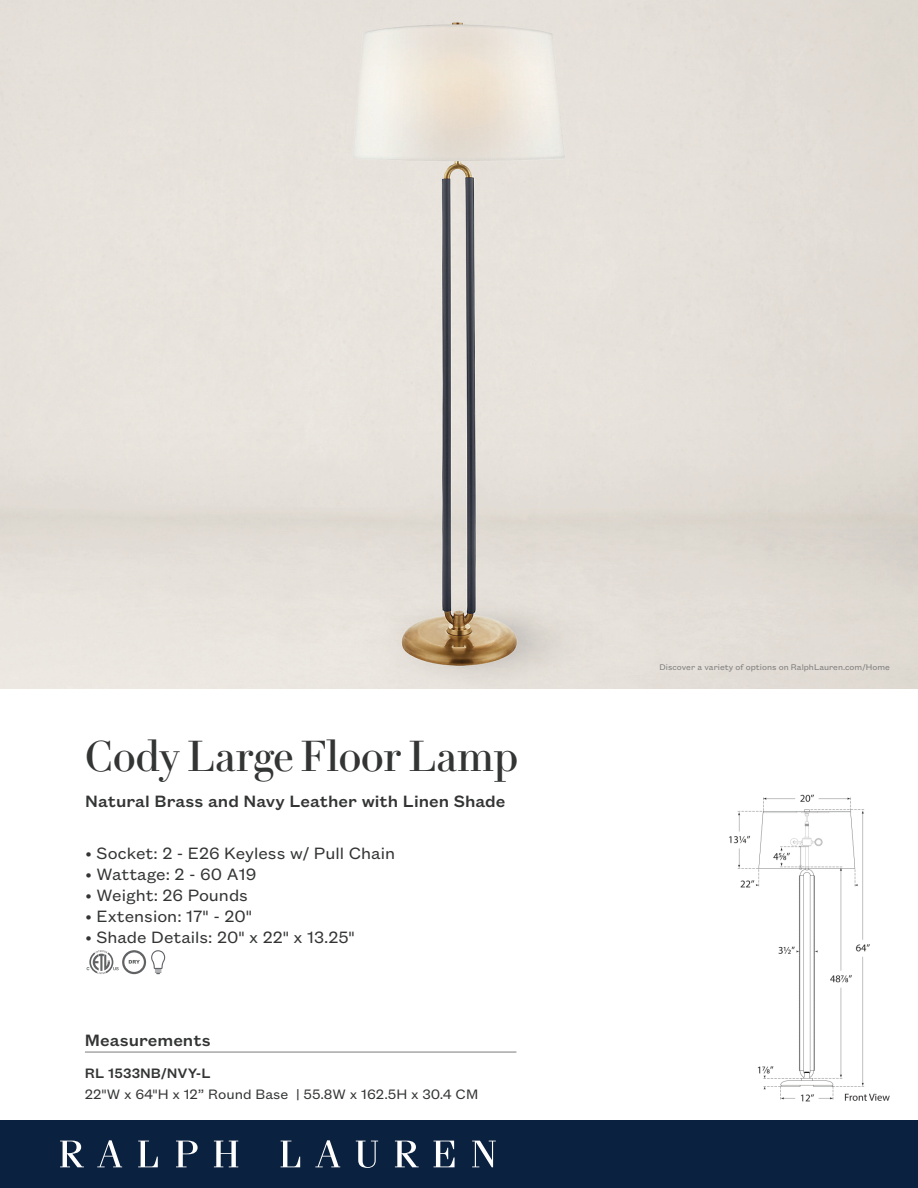
<style>
.page{position:relative;width:918px;height:1188px;background:#fff}
.page>*{position:absolute;margin:0;border:0;box-sizing:border-box;transform-origin:0 0}
.t1{font:42px "Le Jeune Deck";letter-spacing:-.005em;color:#333434}
.t2{font:18px "Founders Grotesk Text";color:#333434}
.t3{font:500 18px "Founders Grotesk Text";color:#333434}
.t4{font:15px "Founders Grotesk Text";color:#333434}
.t5{font:500 15px "Founders Grotesk Text";color:#333434}
.t6{font:9px "Founders Grotesk Text";color:#7d7c7c}
</style>
<div class="page">
<img style="left:0;top:0;width:918px;height:688px">
<div style="left:0;top:1120px;width:918px;height:68px;background:#0a213f"></div>
<svg style="left:60px;top:1141px;width:24px;height:26px"></svg>
<svg style="left:97px;top:1140px;width:25px;height:27px"></svg>
<svg style="left:138px;top:1141px;width:20px;height:26px"></svg>
<svg style="left:176px;top:1141px;width:22px;height:26px"></svg>
<svg style="left:214px;top:1141px;width:24px;height:26px"></svg>
<svg style="left:281px;top:1141px;width:19px;height:26px"></svg>
<svg style="left:315px;top:1140px;width:25px;height:27px"></svg>
<svg style="left:356px;top:1141px;width:22px;height:27px"></svg>
<svg style="left:395px;top:1141px;width:24px;height:26px"></svg>
<svg style="left:434px;top:1141px;width:21px;height:26px"></svg>
<svg style="left:472px;top:1141px;width:24px;height:26px"></svg>
<hr style="left:85px;top:1052px;width:431px;height:1px;background:#7d7c7c">
<svg style="left:87px;top:950px;width:78px;height:25px"></svg>
<img style="left:729px;top:794px;width:160px;height:308px">
<h1 class="t1" style="left:85px;top:725px;width:434px">Cody Large Floor Lamp</h1>
<p class="t3" style="left:85px;top:789px;width:422px">Natural Brass and Navy Leather with Linen Shade</p>
<p class="t2" style="left:86px;top:841px;width:311px">• Socket: 2 - E26 Keyless w/ Pull Chain</p>
<p class="t2" style="left:86px;top:862px;width:172px">• Wattage: 2 - 60 A19</p>
<p class="t2" style="left:86px;top:883px;width:164px">• Weight: 26 Pounds</p>
<p class="t2" style="left:86px;top:904px;width:168px">• Extension: 17" - 20"</p>
<p class="t2" style="left:86px;top:925px;width:270px">• Shade Details: 20" x 22" x 13.25"</p>
<p class="t3" style="left:85px;top:1028px;width:127px">Measurements</p>
<p class="t5" style="left:85px;top:1063px;width:127px">RL 1533NB/NVY-L</p>
<p class="t4" style="left:85px;top:1084px;width:395px">22"W x 64"H x 12” Round Base | 55.8W x 162.5H x 30.4 CM</p>
<p class="t6" style="left:659px;top:661px;width:232px">Discover a variety of options on RalphLauren.com/Home</p>
</div>
